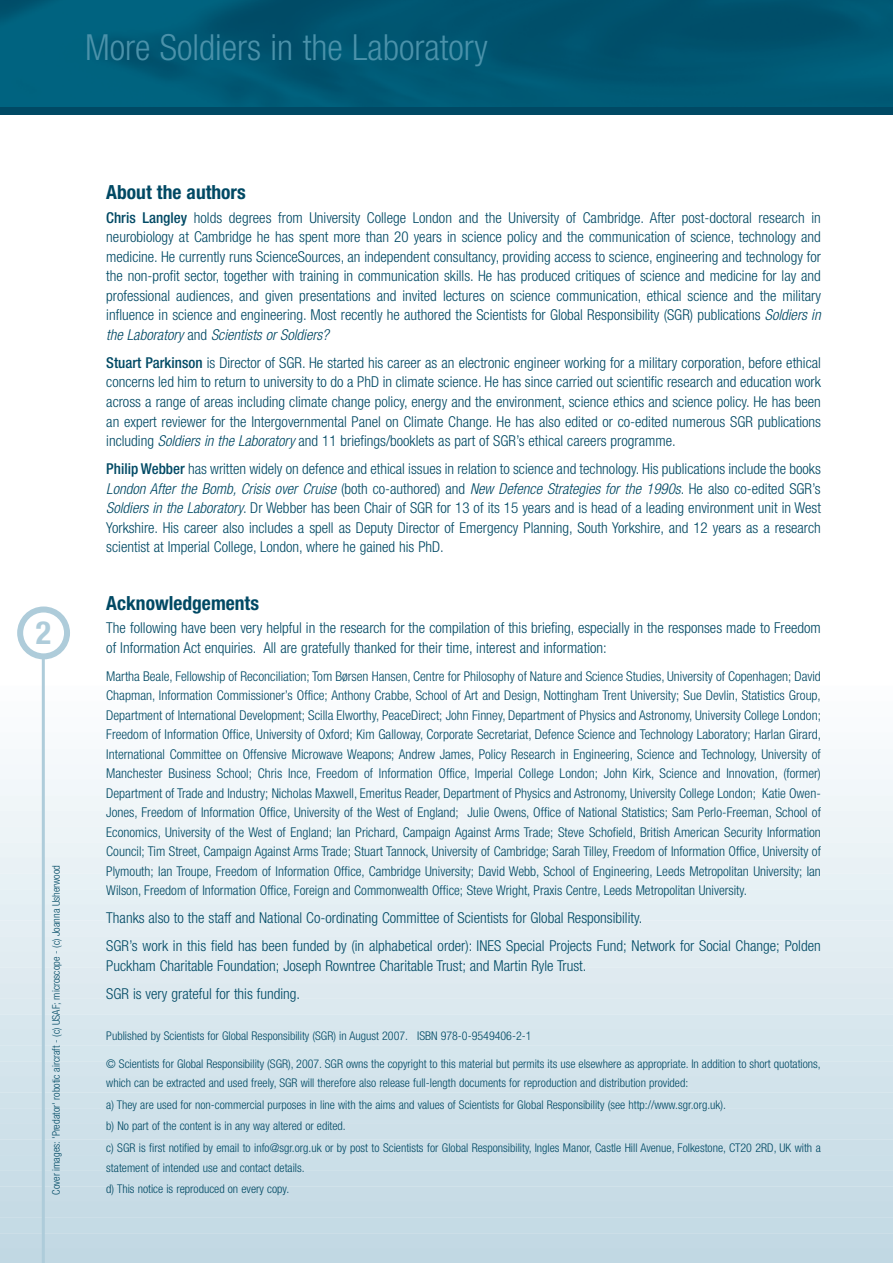
<style>
.page{position:relative;width:893px;height:1263px;background:#fff}
.page>*{position:absolute;margin:0;border:0;box-sizing:border-box;transform-origin:0 0}
.t1{font:300 condensed 36px "Helvetica Neue";color:#4b92aa}
.t2{font:700 condensed 31.95px "Helvetica Neue";color:#aeccda}
.t3{font:700 condensed 19.5px "Helvetica Neue";color:#004964}
.t4{font:300 condensed 15px/19.5px "Helvetica Neue";color:#004964;text-align:justify}
.t5{font:300 condensed 13.5px/19.5px "Helvetica Neue";color:#004964;text-align:justify}
.t6{font:300 condensed 12px/21.6px "Helvetica Neue";color:#004964}
.t7{font:300 condensed 10.5px "Helvetica Neue";color:#004964}
.s1{font-weight:500}
.s2{font-style:italic}
</style>
<div class="page">
<div style="left:0;top:0;width:893px;height:115px;background:#004964"></div>
<img style="left:0;top:0;width:893px;height:106px">
<div style="left:0;top:696px;width:893px;height:27px;background:#fafcfd"></div>
<div style="left:0;top:711px;width:893px;height:28px;background:#f9fbfd"></div>
<div style="left:0;top:727px;width:893px;height:27px;background:#f7fafc"></div>
<div style="left:0;top:743px;width:893px;height:27px;background:#f5f9fb"></div>
<div style="left:0;top:758px;width:893px;height:28px;background:#f4f8fb"></div>
<div style="left:0;top:774px;width:893px;height:27px;background:#f2f7fa"></div>
<div style="left:0;top:790px;width:893px;height:27px;background:#f0f6f8"></div>
<div style="left:0;top:805px;width:893px;height:27px;background:#eef4f7"></div>
<div style="left:0;top:821px;width:893px;height:27px;background:#edf4f7"></div>
<div style="left:0;top:837px;width:893px;height:27px;background:#ebf3f6"></div>
<div style="left:0;top:852px;width:893px;height:27px;background:#e9f1f5"></div>
<div style="left:0;top:868px;width:893px;height:27px;background:#e7f1f5"></div>
<div style="left:0;top:883px;width:893px;height:28px;background:#e5f0f4"></div>
<div style="left:0;top:899px;width:893px;height:27px;background:#e3eef3"></div>
<div style="left:0;top:915px;width:893px;height:27px;background:#e4eef3"></div>
<div style="left:0;top:930px;width:893px;height:28px;background:#e2edf2"></div>
<div style="left:0;top:946px;width:893px;height:27px;background:#e1ecf1"></div>
<div style="left:0;top:962px;width:893px;height:27px;background:#dfeaf0"></div>
<div style="left:0;top:977px;width:893px;height:27px;background:#dde9ef"></div>
<div style="left:0;top:993px;width:893px;height:27px;background:#dce9ef"></div>
<div style="left:0;top:1008px;width:893px;height:28px;background:#d8e7ee"></div>
<div style="left:0;top:1024px;width:893px;height:27px;background:#d6e6ed"></div>
<div style="left:0;top:1040px;width:893px;height:27px;background:#d5e6ed"></div>
<div style="left:0;top:1055px;width:893px;height:28px;background:#d4e4ec"></div>
<div style="left:0;top:1071px;width:893px;height:27px;background:#d2e3eb"></div>
<div style="left:0;top:1087px;width:893px;height:27px;background:#d0e2ea"></div>
<div style="left:0;top:1102px;width:893px;height:28px;background:#cfe1ea"></div>
<div style="left:0;top:1118px;width:893px;height:27px;background:#cee0e9"></div>
<div style="left:0;top:1134px;width:893px;height:27px;background:#ccdfe8"></div>
<div style="left:0;top:1149px;width:893px;height:27px;background:#cbdfe8"></div>
<div style="left:0;top:1165px;width:893px;height:27px;background:#c9dde7"></div>
<div style="left:0;top:1180px;width:893px;height:28px;background:#c8dce6"></div>
<div style="left:0;top:1196px;width:893px;height:27px;background:#c6dbe5"></div>
<div style="left:0;top:1212px;width:893px;height:27px;background:#c5dbe5"></div>
<div style="left:0;top:1227px;width:893px;height:28px;background:#c3d9e4"></div>
<div style="left:0;top:1243px;width:893px;height:20px;background:#c1d8e3"></div>
<hr style="left:42px;top:656px;width:3px;height:607px;background:#aeccda">
<svg style="left:17px;top:606px;width:53px;height:53px"></svg>
<h1 class="t1" style="left:85px;top:34px;width:404px">More Soldiers in the Laboratory</h1>
<h2 class="t2" style="left:36px;top:621px;width:17px">2</h2>
<p class="t7" style="left:52px;top:1195px;width:331px;rotate:-90deg">Cover images: 'Predator' robotic aircraft - (c) USAF; microscope - (c) Joanna Usherwood</p>
<h3 class="t3" style="left:106px;top:185px;width:141px">About the authors</h3>
<p class="t4" style="left:106px;top:209px;width:716px"><span class="s1">Chris Langley</span> holds degrees from University College London and the University of Cambridge. After post-doctoral research in neurobiology at Cambridge he has spent more than 20 years in science policy and the communication of science, technology and medicine. He currently runs ScienceSources, an independent consultancy, providing access to science, engineering and technology for the non-profit sector, together with training in communication skills. He has produced critiques of science and medicine for lay and professional audiences, and given presentations and invited lectures on science communication, ethical science and the military influence in science and engineering. Most recently he authored the Scientists for Global Responsibility (SGR) publications <span class="s2">Soldiers in the Laboratory</span> and <span class="s2">Scientists or Soldiers?</span></p>
<p class="t4" style="left:106px;top:354px;width:716px"><span class="s1">Stuart Parkinson</span> is Director of SGR. He started his career as an electronic engineer working for a military corporation, before ethical concerns led him to return to university to do a PhD in climate science. He has since carried out scientific research and education work across a range of areas including climate change policy, energy and the environment, science ethics and science policy. He has been an expert reviewer for the Intergovernmental Panel on Climate Change. He has also edited or co-edited numerous SGR publications including <span class="s2">Soldiers in the Laboratory</span> and 11 briefings/booklets as part of SGR’s ethical careers programme.</p>
<p class="t4" style="left:106px;top:460px;width:716px"><span class="s1">Philip Webber</span> has written widely on defence and ethical issues in relation to science and technology. His publications include the books <span class="s2">London After the Bomb, Crisis over Cruise</span> (both co-authored) and <span class="s2">New Defence Strategies for the 1990s</span>. He also co-edited SGR’s <span class="s2">Soldiers in the Laboratory</span>. Dr Webber has been Chair of SGR for 13 of its 15 years and is head of a leading environment unit in West Yorkshire. His career also includes a spell as Deputy Director of Emergency Planning, South Yorkshire, and 12 years as a research scientist at Imperial College, London, where he gained his PhD.</p>
<h3 class="t3" style="left:106px;top:596px;width:154px">Acknowledgements</h3>
<p class="t4" style="left:106px;top:619px;width:716px">The following have been very helpful in the research for the compilation of this briefing, especially in the responses made to Freedom of Information Act enquiries. All are gratefully thanked for their time, interest and information:</p>
<p class="t5" style="left:106px;top:667px;width:716px">Martha Beale, Fellowship of Reconciliation; Tom Børsen Hansen, Centre for Philosophy of Nature and Science Studies, University of Copenhagen; David Chapman, Information Commissioner’s Office; Anthony Crabbe, School of Art and Design, Nottingham Trent University; Sue Devlin, Statistics Group, Department of International Development; Scilla Elworthy, PeaceDirect; John Finney, Department of Physics and Astronomy, University College London; Freedom of Information Office, University of Oxford; Kim Galloway, Corporate Secretariat, Defence Science and Technology Laboratory; Harlan Girard, International Committee on Offensive Microwave Weapons; Andrew James, Policy Research in Engineering, Science and Technology, University of Manchester Business School; Chris Ince, Freedom of Information Office, Imperial College London; John Kirk, Science and Innovation, (former)<br>Department of Trade and Industry; Nicholas Maxwell, Emeritus Reader, Department of Physics and Astronomy, University College London; Katie Owen-Jones, Freedom of Information Office, University of the West of England; Julie Owens, Office of National Statistics; Sam Perlo-Freeman, School of Economics, University of the West of England; Ian Prichard, Campaign Against Arms Trade; Steve Schofield, British American Security Information Council; Tim Street, Campaign Against Arms Trade; Stuart Tannock, University of Cambridge; Sarah Tilley, Freedom of Information Office, University of Plymouth; Ian Troupe, Freedom of Information Office, Cambridge University; David Webb, School of Engineering, Leeds Metropolitan University; Ian Wilson, Freedom of Information Office, Foreign and Commonwealth Office; Steve Wright, Praxis Centre, Leeds Metropolitan University.</p>
<p class="t4" style="left:106px;top:905px;width:716px;line-height:28px">Thanks also to the staff and National Co-ordinating Committee of Scientists for Global Responsibility.<br>SGR’s work in this field has been funded by (in alphabetical order): INES Special Projects Fund; Network for Social Change; Polden</p>
<p class="t4" style="left:106px;top:953px;width:482px;line-height:28px">Puckham Charitable Foundation; Joseph Rowntree Charitable Trust; and Martin Ryle Trust.<br>SGR is very grateful for this funding.</p>
<p class="t6" style="left:106px;top:1025px;width:427px">Published by Scientists for Global Responsibility (SGR) in August 2007. ISBN 978-0-9549406-2-1</p>
<p class="t6" style="left:106px;top:1055px;width:716px;line-height:19.5px">© Scientists for Global Responsibility (SGR), 2007. SGR owns the copyright to this material but permits its use elsewhere as appropriate. In addition to short quotations, which can be extracted and used freely, SGR will therefore also release full-length documents for reproduction and distribution provided:</p>
<p class="t6" style="left:106px;top:1095px;width:716px">a) They are used for non-commercial purposes in line with the aims and values of Scientists for Global Responsibility (see http://www.sgr.org.uk).<br>b) No part of the content is in any way altered or edited.<br>c) SGR is first notified by email to info@sgr.org.uk or by post to Scientists for Global Responsibility, Ingles Manor, Castle Hill Avenue, Folkestone, CT20 2RD, UK with a</p>
<p class="t6" style="left:106px;top:1157px;width:200px">statement of intended use and contact details.</p>
<p class="t6" style="left:106px;top:1179px;width:184px">d) This notice is reproduced on every copy.</p>
</div>
